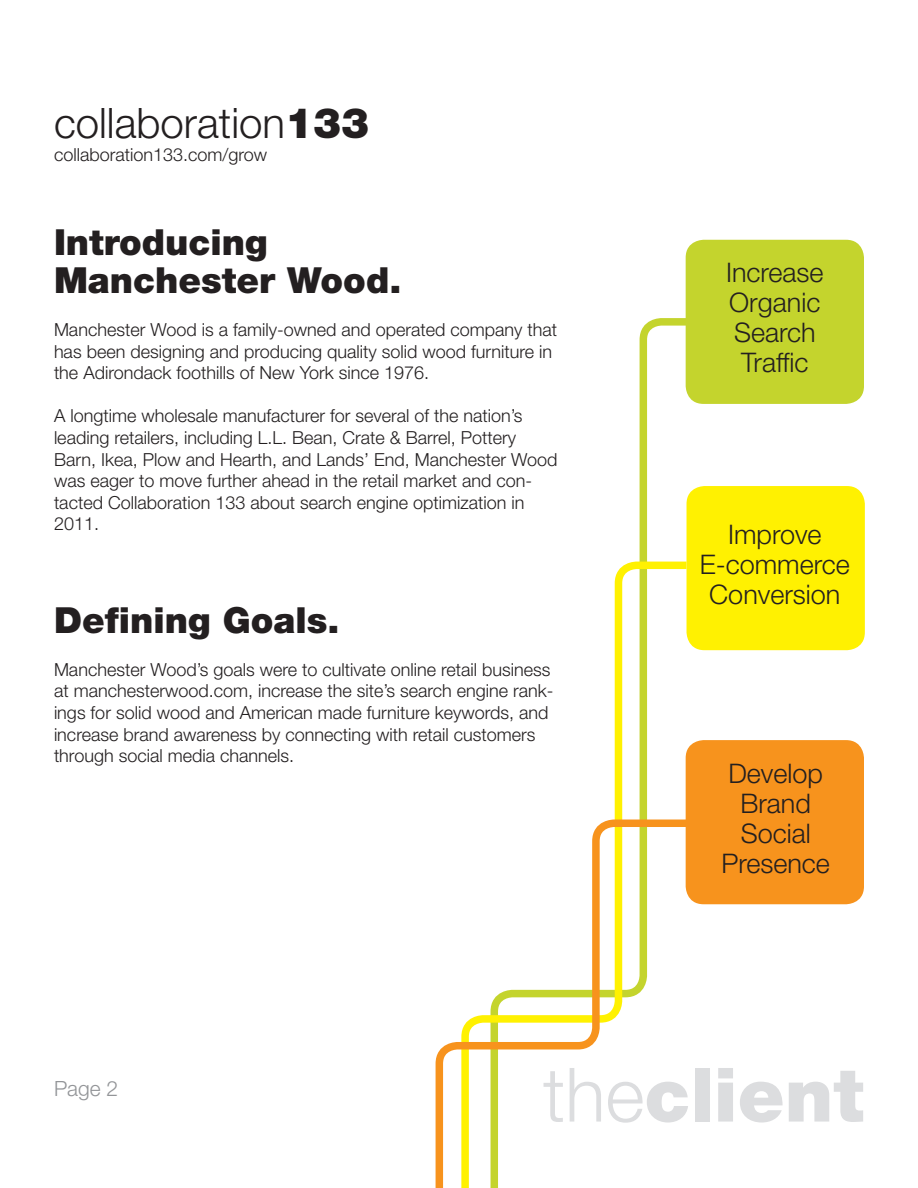
<style>
.page{position:relative;width:918px;height:1188px;background:#fff}
.page>*{position:absolute;margin:0;border:0;box-sizing:border-box;transform-origin:0 0}
.t1{font:900 75px "Helvetica Neue LT Pro";color:#dcdddf}
.t2{font:300 42px "Helvetica Neue LT Pro";color:#231f20}
.t3{font:900 36px/37.5px "Helvetica Neue LT Pro";color:#231f20}
.t4{font:300 27px "Helvetica Neue LT Pro";color:#231f20}
.t5{font:300 21px "Helvetica Neue LT Pro";color:#939598}
.t6{font:300 18px/21.6px "Helvetica Neue LT Pro";color:#231f20}
.s1{font-weight:900}
.s2{font-weight:300}
</style>
<div class="page">
<div style="left:687px;top:486px;width:178px;height:164px;background:#fff101;border-radius:18px"></div>
<div style="left:686px;top:740px;width:178px;height:164px;background:#f7931d;border-radius:18px"></div>
<div style="left:686px;top:240px;width:178px;height:164px;background:#c4d42d;border-radius:18px"></div>
<svg style="left:639px;top:314px;width:55px;height:244px"></svg>
<svg style="left:614px;top:558px;width:80px;height:258px"></svg>
<svg style="left:435px;top:816px;width:279px;height:372px"></svg>
<h2 class="t2" style="left:54px;top:97px;width:317px">collaboration<span class="s1">133</span></h2>
<p class="t6" style="left:54px;top:144px;width:215px">collaboration133.com/grow</p>
<p class="t3" style="left:54px;top:223px;width:349px">Introducing<br>Manchester Wood.</p>
<p class="t6" style="left:54px;top:318px;width:505px">Manchester Wood is a family-owned and operated company that has been designing and producing quality solid wood furniture in the Adirondack foothills of New York since 1976.</p>
<p class="t6" style="left:54px;top:405px;width:505px">A longtime wholesale manufacturer for several of the nation’s leading retailers, including L.L. Bean, Crate &amp; Barrel, Pottery Barn, Ikea, Plow and Hearth, and Lands’ End, Manchester Wood was eager to move further ahead in the retail market and con&shy;tacted Collaboration 133 about search engine optimization in 2011.</p>
<p class="t3" style="left:54px;top:601px;width:287px">Defining Goals.</p>
<p class="t6" style="left:54px;top:658px;width:501px">Manchester Wood’s goals were to cultivate online retail business at manchesterwood.com, increase the site’s search engine rank&shy;ings for solid wood and American made furniture keywords, and increase brand awareness by connecting with retail customers through social media channels.</p>
<p class="t4" style="left:726px;top:256px;width:99px">Increase</p>
<p class="t4" style="left:729px;top:286px;width:93px">Organic</p>
<p class="t4" style="left:734px;top:316px;width:83px">Search</p>
<p class="t4" style="left:741px;top:346px;width:69px">Traffic</p>
<p class="t4" style="left:728px;top:518px;width:95px">Improve</p>
<p class="t4" style="left:700px;top:548px;width:152px">E-commerce</p>
<p class="t4" style="left:709px;top:578px;width:133px">Conversion</p>
<p class="t4" style="left:728px;top:757px;width:96px">Develop</p>
<p class="t4" style="left:740px;top:787px;width:72px">Brand</p>
<p class="t4" style="left:741px;top:817px;width:72px">Social</p>
<p class="t4" style="left:721px;top:847px;width:110px">Presence</p>
<p class="t5" style="left:54px;top:1076px;width:66px">Page 2</p>
<p class="t1" style="left:543px;top:1050px;width:322px"><span class="s2">the</span>client</p>
</div>
